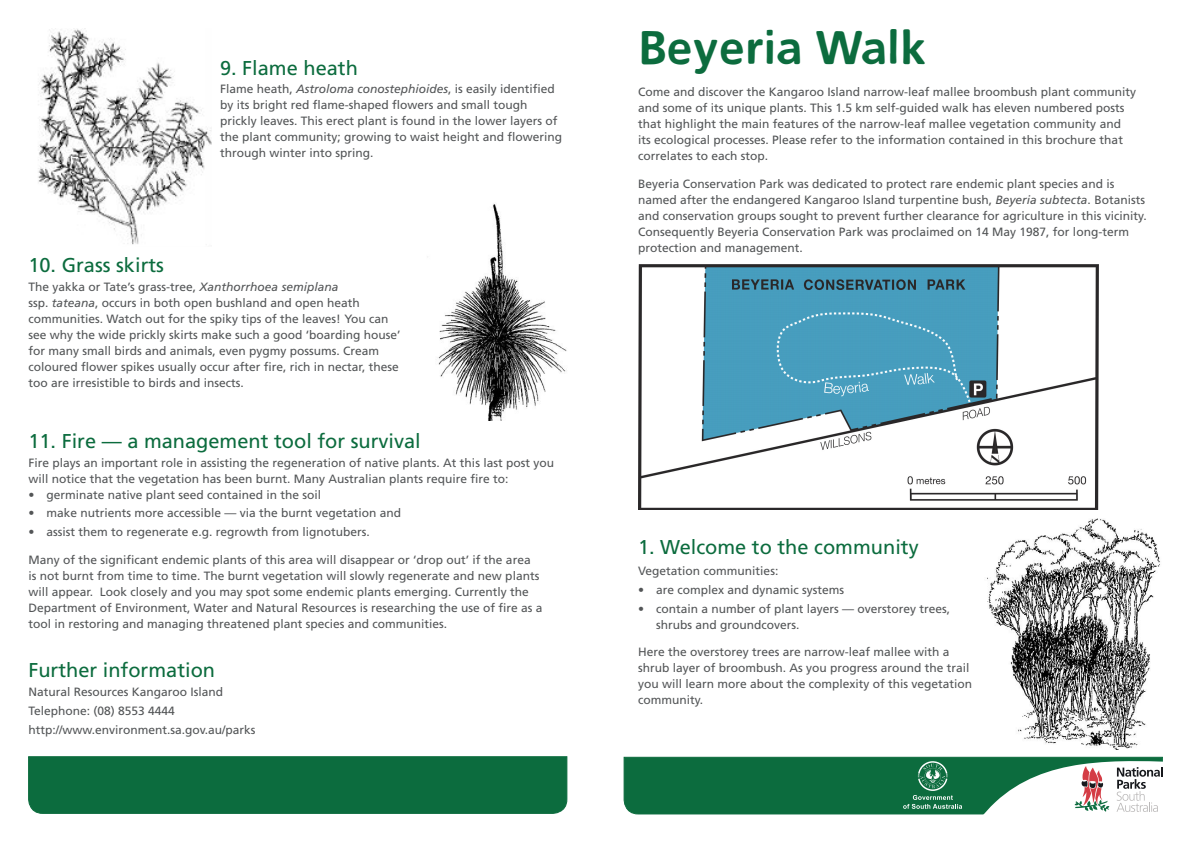
<style>
.page{position:relative;width:1191px;height:842px;background:#fff}
.page>*{position:absolute;margin:0;border:0;box-sizing:border-box;transform-origin:0 0}
.t1{font:700 47px "Dewnrger 65";color:#0c6c3e}
.t2{font:20px "Frutiger LT Std";color:#0c6c3e}
.t3{font:12px/16px "Frutiger LT Std";color:#535557}
.s1{font-style:italic}
</style>
<div class="page">
<img style="left:638px;top:265px;width:460px;height:245px">
<svg style="left:623px;top:757px;width:540px;height:58px"></svg>
<img style="left:987px;top:519px;width:173px;height:230px">
<div style="left:28px;top:756px;width:539px;height:58px;background:#0c6c3e"></div>
<img style="left:38px;top:28px;width:173px;height:217px">
<img style="left:438px;top:203px;width:129px;height:218px">
<p class="t2" style="left:220px;top:56px;width:139px">9. Flame heath</p>
<p class="t3" style="left:220px;top:81px;width:344px">Flame heath, <span class="s1">Astroloma conostephioides</span>, is easily identified by its bright red flame-shaped flowers and small tough prickly leaves. This erect plant is found in the lower layers of the plant community; growing to waist height and flowering through winter into spring.</p>
<p class="t2" style="left:28px;top:253px;width:137px">10. Grass skirts</p>
<p class="t3" style="left:28px;top:279px;width:374px">The yakka or Tate’s grass-tree, <span class="s1">Xanthorrhoea semiplana<br></span>ssp. <span class="s1">tateana</span>, occurs in both open bushland and open heath communities. Watch out for the spiky tips of the leaves! You can see why the wide prickly skirts make such a good ‘boarding house’ for many small birds and animals, even pygmy possums. Cream coloured flower spikes usually occur after fire, rich in nectar, these too are irresistible to birds and insects.</p>
<p class="t2" style="left:28px;top:429px;width:394px">11. Fire — a management tool for survival</p>
<p class="t3" style="left:28px;top:454px;width:527px">Fire plays an important role in assisting the regeneration of native plants. At this last post you will notice that the vegetation has been burnt. Many Australian plants require fire to:</p>
<p class="t3" style="left:28px;top:486px;width:294px">• germinate native plant seed contained in the soil</p>
<p class="t3" style="left:28px;top:505px;width:374px">• make nutrients more accessible — via the burnt vegetation and</p>
<p class="t3" style="left:28px;top:524px;width:343px">• assist them to regenerate e.g. regrowth from lignotubers.</p>
<p class="t3" style="left:28px;top:551px;width:515px">Many of the significant endemic plants of this area will disappear or ‘drop out’ if the area<br>is not burnt from time to time. The burnt vegetation will slowly regenerate and new plants will appear. Look closely and you may spot some endemic plants emerging. Currently the Department of Environment, Water and Natural Resources is researching the use of fire as a tool in restoring and managing threatened plant species and communities.</p>
<p class="t2" style="left:28px;top:658px;width:188px">Further information</p>
<p class="t3" style="left:28px;top:684px;width:196px">Natural Resources Kangaroo Island</p>
<p class="t3" style="left:28px;top:703px;width:148px">Telephone: (08) 8553 4444</p>
<p class="t3" style="left:28px;top:722px;width:229px">http://www.environment.sa.gov.au/parks</p>
<p class="t1" style="left:638px;top:20px;width:290px">Beyeria Walk</p>
<p class="t3" style="left:638px;top:84px;width:500px">Come and discover the Kangaroo Island narrow-leaf mallee broombush plant community and some of its unique plants. This 1.5 km self-guided walk has eleven numbered posts that highlight the main features of the narrow-leaf mallee vegetation community and its ecological processes. Please refer to the information contained in this brochure that correlates to each stop.</p>
<p class="t3" style="left:638px;top:175px;width:510px">Beyeria Conservation Park was dedicated to protect rare endemic plant species and is named after the endangered Kangaroo Island turpentine bush, <span class="s1">Beyeria subtecta</span>. Botanists and conservation groups sought to prevent further clearance for agriculture in this vicinity.<br>Consequently Beyeria Conservation Park was proclaimed on 14 May 1987, for long-term protection and management.</p>
<p class="t2" style="left:638px;top:535px;width:282px">1. Welcome to the community</p>
<p class="t3" style="left:638px;top:563px;width:142px">Vegetation communities:</p>
<p class="t3" style="left:638px;top:582px;width:208px">• are complex and dynamic systems</p>
<p class="t3" style="left:656px;top:601px;width:296px;text-indent:-18px">• contain a number of plant layers — overstorey trees, shrubs and groundcovers.</p>
<p class="t3" style="left:638px;top:644px;width:336px">Here the overstorey trees are narrow-leaf mallee with a shrub layer of broombush. As you progress around the trail you will learn more about the complexity of this vegetation community.</p>
</div>
